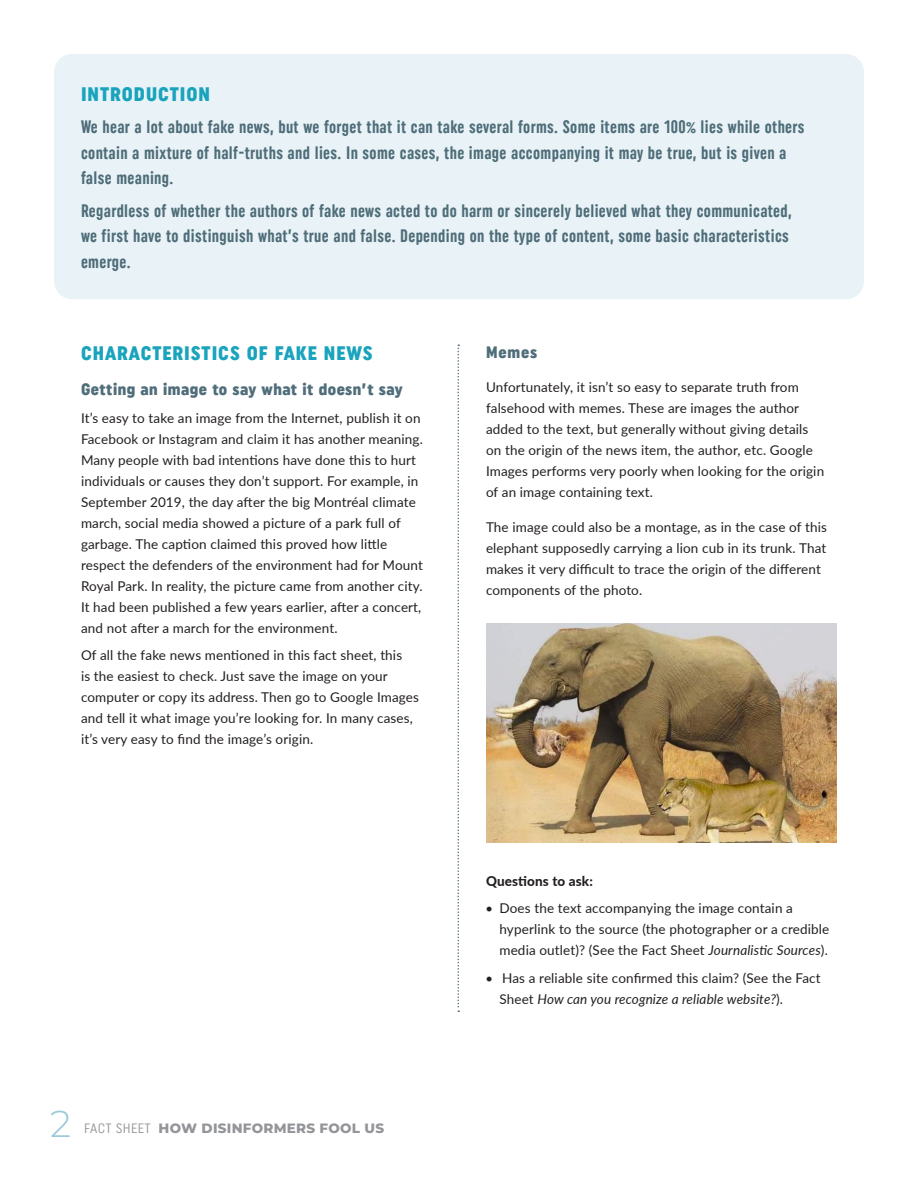
<style>
.page{position:relative;width:918px;height:1188px;background:#fff}
.page>*{position:absolute;margin:0;border:0;box-sizing:border-box;transform-origin:0 0}
.t1{font:300 37.5px "Montserrat";color:#9acad9}
.Titre_3{font:19.5px "Uniform Condensed 3";letter-spacing:.05em;color:#19a3bd}
.t2{font:18px/25.5px "Uniform Extra Condensed 3";letter-spacing:.02em;color:#4e6d79}
.Sous-titre_gris{font:16.5px "Uniform Condensed 3";letter-spacing:.03em;color:#506d7a}
.Texte_courant___sans{font:13.5px/21px "Lato";letter-spacing:.01em;color:#231f20}
.Texte-courant___SB{font:13.5px/21px "Lato";letter-spacing:.01em;color:#231f20}
.t3{font:800 13.5px "Montserrat";letter-spacing:.02em;color:#939598}
.Sous-titre_2___noir{font:800 13.5px "Lato";letter-spacing:.01em;color:#231f20}
.s1{font-family:"Uniform Condensed 6";font-weight:400}
.s2{font-style:italic}
</style>
<div class="page">
<div style="left:54px;top:54px;width:810px;height:245px;background:#e9f3f7;border-radius:18px"></div>
<svg style="left:458px;top:345px;width:1px;height:667px"></svg>
<img style="left:486px;top:623px;width:351px;height:219px">
<p class="Titre_3" style="left:81px;top:83px;width:130px">INTRODUCTION</p>
<p class="t2" style="left:81px;top:114px;width:725px">We hear a lot about fake news, but we forget that it can take several forms. Some items are 100% lies while others contain a mixture of half-truths and lies. In some cases, the image accompanying it may be true, but is given a false meaning.</p>
<p class="t2" style="left:81px;top:198px;width:712px">Regardless of whether the authors of fake news acted to do harm or sincerely believed what they communicated, we first have to distinguish what’s true and false. Depending on the type of content, some basic characteristics emerge.</p>
<p class="Titre_3" style="left:81px;top:342px;width:293px">CHARACTERISTICS OF FAKE NEWS</p>
<p class="Sous-titre_gris" style="left:81px;top:379px;width:323px">Getting an image to say what it doesn’t say</p>
<p class="Texte_courant___sans" style="left:81px;top:407px;width:344px">It’s easy to take an image from the Internet, publish it on Facebook or Instagram and claim it has another meaning.<br>Many people with bad intentions have done this to hurt individuals or causes they don’t support. For example, in September 2019, the day after the big Montréal climate march, social media showed a picture of a park full of garbage. The caption claimed this proved how little respect the defenders of the environment had for Mount Royal Park. In reality, the picture came from another city.<br>It had been published a few years earlier, after a concert, and not after a march for the environment.</p>
<p class="Texte_courant___sans" style="left:81px;top:644px;width:340px">Of all the fake news mentioned in this fact sheet, this<br>is the easiest to check. Just save the image on your computer or copy its address. Then go to Google Images and tell it what image you’re looking for. In many cases, it’s very easy to find the image’s origin.</p>
<p class="Sous-titre_gris" style="left:486px;top:342px;width:53px">Memes</p>
<p class="Texte-courant___SB" style="left:486px;top:377px;width:340px">Unfortunately, it isn’t so easy to separate truth from falsehood with memes. These are images the author added to the text, but generally without giving details on the origin of the news item, the author, etc. Google Images performs very poorly when looking for the origin of an image containing text.</p>
<p class="Texte-courant___SB" style="left:486px;top:516px;width:342px">The image could also be a montage, as in the case of this elephant supposedly carrying a lion cub in its trunk. That makes it very difficult to trace the origin of the different components of the photo.</p>
<p class="t1" style="left:50px;top:1098px;width:23px">2</p>
<p class="t3" style="left:84px;top:1118px;width:302px"><span class="s1">FACT SHEET</span> HOW DISINFORMERS FOOL US</p>
<p class="Sous-titre_2___noir" style="left:486px;top:871px;width:108px">Questions to ask:</p>
<p class="Texte_courant___sans" style="left:500px;top:897px;width:331px;text-indent:-14px">• Does the text accompanying the image contain a hyperlink to the source (the photographer or a credible media outlet)? (See the Fact Sheet <span class="s2">Journalistic Sources</span>).</p>
<p class="Texte_courant___sans" style="left:500px;top:967px;width:323px;text-indent:-14px">• Has a reliable site confirmed this claim? (See the Fact<br>Sheet <span class="s2">How can you recognize a reliable website?</span>).</p>
</div>
